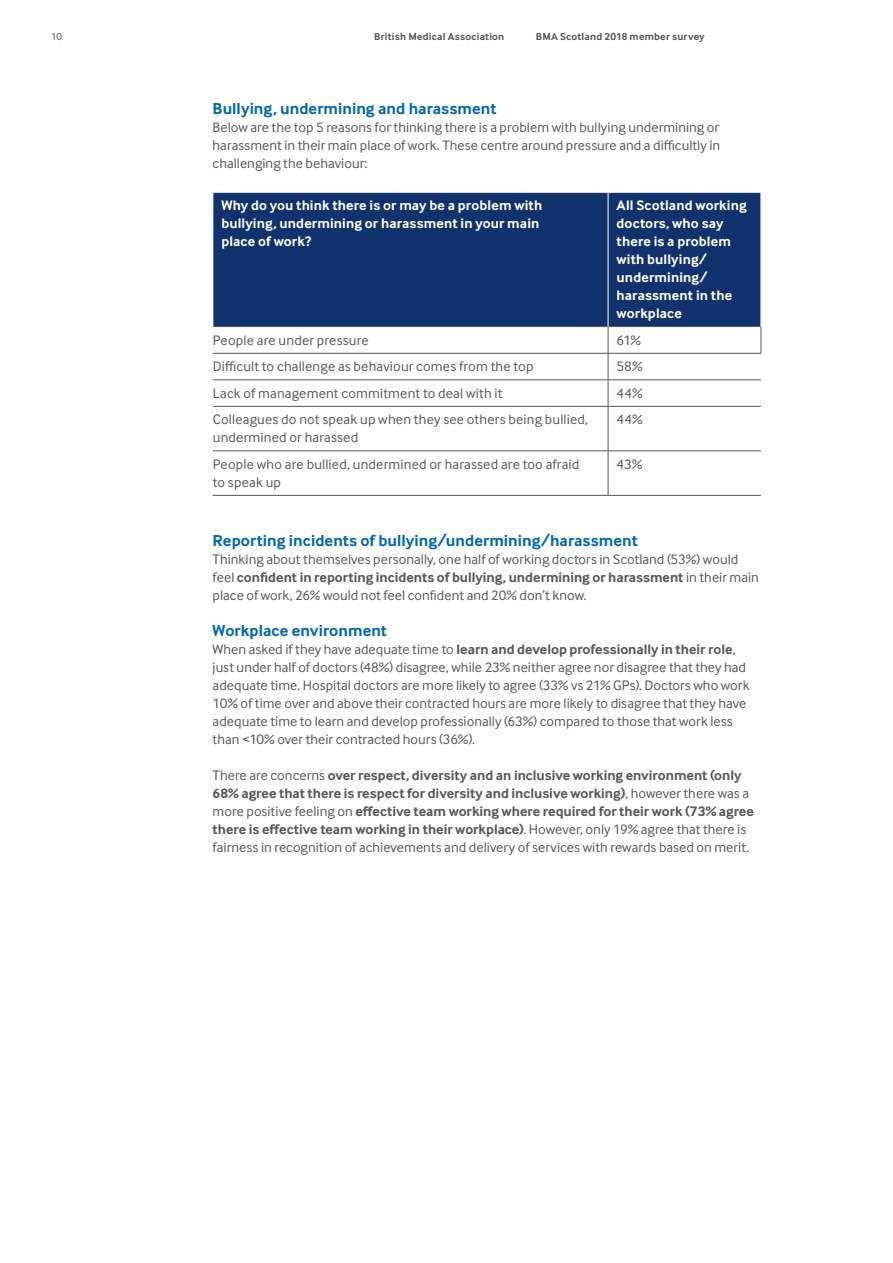
<style>
.page{position:relative;width:893px;height:1263px;background:#fff}
.page>*{position:absolute;margin:0;border:0;box-sizing:border-box;transform-origin:0 0}
.t1{font:700 16.5px "Inter Face";color:#0067b1}
.t2{font:14.25px/18px "Inter Face";letter-spacing:.005em;color:#575756}
.t3{font:700 14.25px/18px "Inter Face";color:#575756}
.t4{font:700 14.25px/18px "Inter Face";letter-spacing:.01em;color:#fff}
.t5{font:700 10.5px "Inter Face";letter-spacing:.02em;color:#575756}
.t6{font:10.5px "Inter Face";color:#575756}
.s1{font-weight:700}
.s2{font-weight:400}
</style>
<div class="page">
<div style="left:214px;top:193px;width:547px;height:134px;background:#12326e"></div>
<hr style="left:608px;top:192px;width:1px;height:135px;background:#fff">
<hr style="left:213px;top:380px;width:395px;height:1px;background:#575756">
<hr style="left:608px;top:380px;width:153px;height:1px;background:#575756">
<hr style="left:213px;top:406px;width:395px;height:1px;background:#575756">
<hr style="left:608px;top:406px;width:153px;height:1px;background:#575756">
<hr style="left:213px;top:451px;width:395px;height:1px;background:#575756">
<hr style="left:608px;top:451px;width:153px;height:1px;background:#575756">
<hr style="left:213px;top:495px;width:395px;height:1px;background:#575756">
<hr style="left:608px;top:495px;width:153px;height:1px;background:#575756">
<hr style="left:213px;top:353px;width:395px;height:1px;background:#575756">
<hr style="left:608px;top:407px;width:1px;height:44px;background:#575756">
<hr style="left:608px;top:451px;width:1px;height:44px;background:#575756">
<svg style="left:608px;top:327px;width:1px;height:79px"></svg>
<svg style="left:761px;top:327px;width:1px;height:26px"></svg>
<hr style="left:608px;top:353px;width:153px;height:1px;background:#575756">
<p class="t6" style="left:51px;top:31px;width:13px">10</p>
<p class="t5" style="left:374px;top:30px;width:132px">British Medical Association</p>
<p class="t5" style="left:536px;top:30px;width:170px">BMA Scotland 2018 member survey</p>
<p class="t1" style="left:213px;top:99px;width:285px">Bullying, undermining and harassment</p>
<p class="t2" style="left:213px;top:118px;width:509px;text-align:justify">Below are the top 5 reasons for thinking there is a problem with bullying undermining or harassment in their main place of work. These centre around pressure and a difficultly in challenging the behaviour:</p>
<p class="t4" style="left:221px;top:196px;width:322px">Why do you think there is or may be a problem with bullying, undermining or harassment in your main place of work?</p>
<p class="t4" style="left:617px;top:196px;width:132px">All Scotland working doctors, who say there is a problem with bullying/ undermining/ harassment in the workplace</p>
<p class="t2" style="left:213px;top:331px;width:157px">People are under pressure</p>
<p class="t2" style="left:617px;top:331px;width:26px">61%</p>
<p class="t2" style="left:213px;top:357px;width:322px">Difficult to challenge as behaviour comes from the top</p>
<p class="t2" style="left:617px;top:357px;width:28px">58%</p>
<p class="t2" style="left:213px;top:384px;width:291px">Lack of management commitment to deal with it</p>
<p class="t2" style="left:617px;top:384px;width:28px">44%</p>
<p class="t2" style="left:213px;top:411px;width:377px">Colleagues do not speak up when they see others being bullied, undermined or harassed</p>
<p class="t2" style="left:617px;top:411px;width:28px">44%</p>
<p class="t2" style="left:213px;top:455px;width:368px">People who are bullied, undermined or harassed are too afraid to speak up</p>
<p class="t2" style="left:617px;top:455px;width:27px">43%</p>
<p class="t1" style="left:213px;top:531px;width:427px">Reporting incidents of bullying/undermining/harassment</p>
<p class="t2" style="left:213px;top:550px;width:548px">Thinking about themselves personally, one half of working doctors in Scotland (53%) would feel <span class="s1">confident in reporting incidents of bullying, undermining or harassment</span> in their main place of work, 26% would not feel confident and 20% don’t know.</p>
<p class="t1" style="left:213px;top:621px;width:176px">Workplace environment</p>
<p class="t2" style="left:213px;top:640px;width:538px">When asked if they have adequate time to <span class="s1">learn and develop professionally in their role</span>, just under half of doctors (48%) disagree, while 23% neither agree nor disagree that they had adequate time. Hospital doctors are more likely to agree (33% vs 21% GPs). Doctors who work 10% of time over and above their contracted hours are more likely to disagree that they have adequate time to learn and develop professionally (63%) compared to those that work less than &lt;10% over their contracted hours (36%).</p>
<p class="t3" style="left:213px;top:766px;width:543px"><span class="s2">There are concerns</span> over respect, diversity and an inclusive working environment (only 68% agree that there is respect for diversity and inclusive working)<span class="s2">, however there was a more positive feeling on</span> effective team working where required for their work (73% agree there is effective team working in their workplace)<span class="s2">. However, only 19% agree that there is fairness in recognition of achievements and delivery of services with rewards based on merit.</span></p>
</div>
